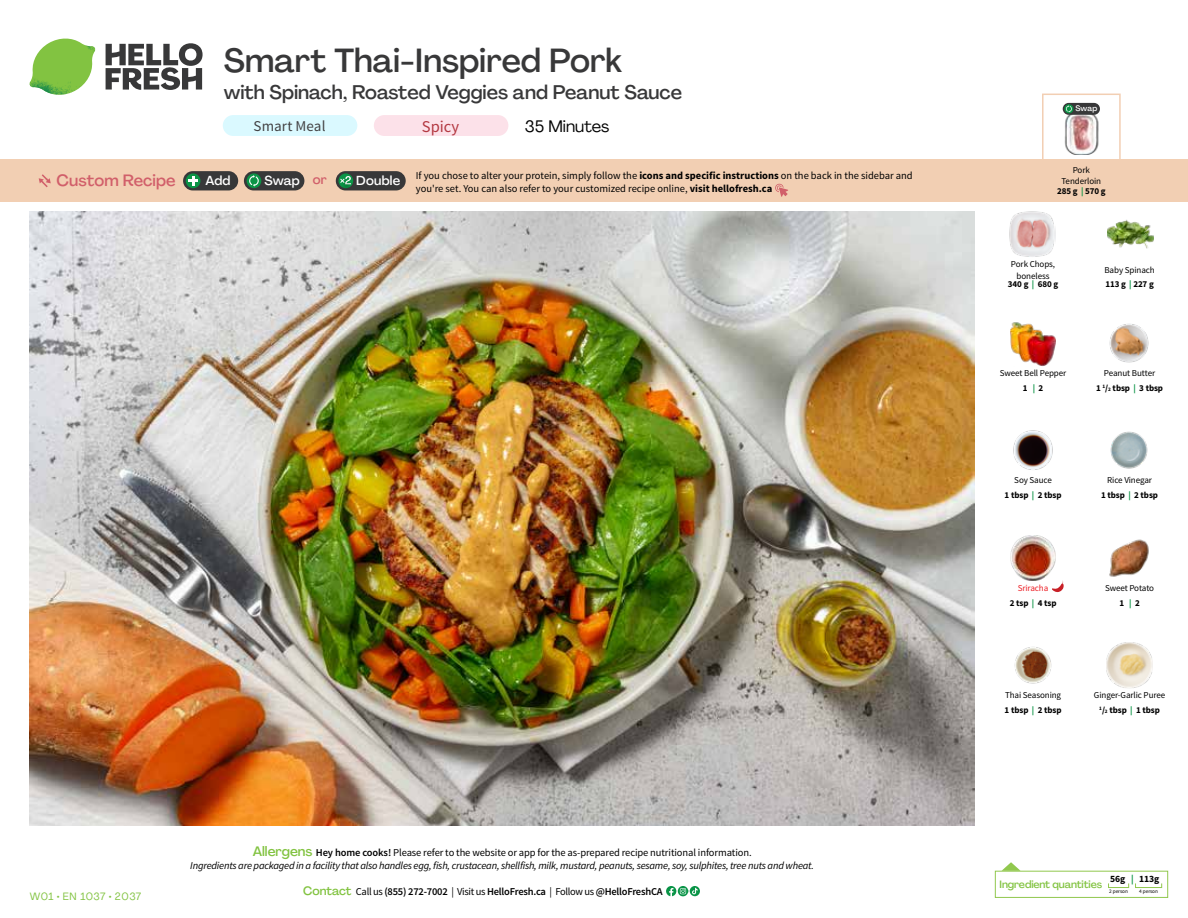
<style>
.page{position:relative;width:1188px;height:918px;background:#fff}
.page>*{position:absolute;margin:0;border:0;box-sizing:border-box;transform-origin:0 0}
.t1{font:500 33px "Agrandir";color:#383839}
.t2{font:500 19.5px "Agrandir";color:#383839}
.t3{font:16.5px "Agrandir";color:#000}
.t4{font:16.5px "Source Sans Pro";color:#b33841}
.t5{font:500 16.2px "Agrandir";color:#d15f6a}
.t6{font:15px "Source Sans Pro";color:#414042}
.t7{font:500 12.9px "Agrandir";letter-spacing:.015em;color:#fff}
.t8{font:italic 10.5px/13.5px "Source Sans Pro";letter-spacing:-.02em;color:#000;text-align:center}
.t9{font:10.5px "Source Sans Pro";color:#000}
.t10{font:600 10.5px "Source Sans Pro";letter-spacing:-.02em;color:#000}
.t11{font:500 10.5px "Agrandir";letter-spacing:-.01em;color:#82c341}
.t12{font:10.5px "Agrandir";letter-spacing:.05em;color:#82c341}
.t13{font:700 9.6px "Source Sans Pro";color:#000}
.t14{font:9px/14.9px "Source Sans Pro";letter-spacing:-.01em;color:#000;text-align:center}
.t15{font:700 9px/14.9px "Source Sans Pro";letter-spacing:-.01em;color:#000;text-align:center}
.t16{font:9px/14.9px "Source Sans Pro";letter-spacing:-.01em;color:#ed1d24;text-align:center}
.t17{font:500 7.95px "Agrandir";color:#fff}
.t18{font:5.25px "Source Sans Pro";letter-spacing:-.01em;color:#000}
.s1{color:#d15f6a}
.s2{color:#0b9446}
.s3{font-weight:700}
.s4{font-weight:700;color:#0b9446}
.s5{font-weight:700;font-size:5.25px}
.s6{font-weight:400}
.s7{font-weight:700;color:#000}
.s8{font-family:"Agrandir";font-weight:500;font-style:normal;font-size:13.5px;color:#82c341}
.s9{font-weight:600;font-style:normal}
.s10{font-style:normal}
.s11{font-family:"Agrandir";font-weight:500;font-size:12px;color:#82c341}
</style>
<div class="page">
<svg style="left:106px;top:43px;width:97px;height:47px"></svg>
<svg style="left:34px;top:39px;width:59px;height:38px"></svg>
<img style="left:65px;top:39px;width:30px;height:25px">
<img style="left:33px;top:60px;width:56px;height:10px">
<img style="left:29px;top:64px;width:58px;height:31px">
<img style="left:64px;top:70px;width:25px;height:24px">
<img style="left:30px;top:211px;width:945px;height:615px">
<svg style="left:690px;top:886px;width:10px;height:10px"></svg>
<svg style="left:666px;top:886px;width:32px;height:10px"></svg>
<svg style="left:1002px;top:862px;width:19px;height:9px"></svg>
<div style="left:995px;top:871px;width:173px;height:27px;border:1px solid #91c84e"></div>
<div style="left:1108px;top:883px;width:21px;height:5px;border:1px solid #91c84e"></div>
<div style="left:1135px;top:883px;width:27px;height:5px;border:1px solid #91c84e"></div>
<div style="left:374px;top:115px;width:134px;height:21px;background:#fce1e9;border-radius:10px"></div>
<img style="left:1011px;top:322px;width:45px;height:44px">
<img style="left:1109px;top:323px;width:40px;height:40px">
<img style="left:1013px;top:430px;width:40px;height:40px">
<img style="left:1110px;top:431px;width:38px;height:38px">
<img style="left:1011px;top:536px;width:45px;height:45px">
<img style="left:1109px;top:539px;width:40px;height:38px">
<img style="left:1014px;top:647px;width:38px;height:37px">
<img style="left:1108px;top:219px;width:45px;height:30px">
<img style="left:1010px;top:212px;width:45px;height:45px">
<img style="left:1107px;top:643px;width:45px;height:45px">
<svg style="left:1052px;top:581px;width:12px;height:12px"></svg>
<div style="left:0;top:160px;width:1188px;height:42px;background:#f2cfb3"></div>
<svg style="left:39px;top:174px;width:12px;height:13px"></svg>
<div style="left:336px;top:171px;width:70px;height:19px;background:#383839;border-radius:10px"></div>
<svg style="left:338px;top:173px;width:15px;height:15px"></svg>
<div style="left:341px;top:180px;width:11px;height:11px;background:#000;opacity:.35"></div>
<svg style="left:339px;top:176px;width:12px;height:8px"></svg>
<div style="left:244px;top:171px;width:60px;height:19px;background:#383839;border-radius:10px"></div>
<div style="left:247px;top:173px;width:14px;height:15px;background:#0b9446;border-radius:50%"></div>
<svg style="left:249px;top:175px;width:10px;height:12px"></svg>
<div style="left:183px;top:171px;width:55px;height:19px;background:#383839;border-radius:10px"></div>
<div style="left:186px;top:173px;width:14px;height:15px;background:#0b9446;border-radius:50%"></div>
<svg style="left:188px;top:176px;width:10px;height:10px"></svg>
<svg style="left:775px;top:183px;width:13px;height:14px"></svg>
<div style="left:1042px;top:94px;width:79px;height:69px;border:2px solid #f2cfb3"></div>
<img style="left:1063px;top:112px;width:36px;height:43px">
<div style="left:1063px;top:103px;width:37px;height:12px;background:#383839;border-radius:6px"></div>
<svg style="left:1064px;top:104px;width:9px;height:9px"></svg>
<svg style="left:1066px;top:105px;width:6px;height:7px"></svg>
<div style="left:223px;top:115px;width:134px;height:21px;background:#daf9ff;border-radius:10px"></div>
<h3 class="t5" style="left:56px;top:170px;width:121px">Custom Recipe</h3>
<h1 class="t1" style="left:224px;top:40px;width:400px">Smart Thai-Inspired Pork</h1>
<h2 class="t2" style="left:224px;top:80px;width:460px">with Spinach, Roasted Veggies and Peanut Sauce</h2>
<h3 class="t3" style="left:525px;top:116px;width:86px">35 Minutes</h3>
<h3 class="t4" style="left:422px;top:116px;width:39px">Spicy</h3>
<h3 class="t6" style="left:254px;top:117px;width:73px">Smart Meal</h3>
<p class="t17" style="left:1075px;top:104px;width:24px">Swap</p>
<p class="t7" style="left:205px;top:172px;width:27px">Add</p>
<p class="t7" style="left:264px;top:172px;width:64px">Swap <span class="s1">or</span></p>
<p class="t7" style="left:356px;top:172px;width:45px">Double</p>
<p class="t14" style="left:1062px;top:164px;width:41px;line-height:11.6px">Pork<br>Tenderloin</p>
<p class="t15" style="left:1057px;top:183px;width:50px">285 g <span class="s2">|</span> 570 g</p>
<p class="t9" style="left:416px;top:169px;width:498px">If you chose to alter your protein, simply follow the <span class="s3">icons and specific instructions</span> on the back in the sidebar and</p>
<p class="t9" style="left:416px;top:182px;width:358px">you're set. You can also refer to your customized recipe online, <span class="s3">visit hellofresh.ca</span></p>
<p class="t14" style="left:1011px;top:259px;width:46px;line-height:11.6px">Pork Chops, boneless</p>
<p class="t15" style="left:1008px;top:277px;width:52px">340 g <span class="s2">|</span> 680 g</p>
<p class="t14" style="left:1104px;top:263px;width:52px;line-height:13.8px;text-align:left">Baby Spinach<br><span class="s3">113 g</span> <span class="s4">|</span> <span class="s3">227 g</span></p>
<p class="t14" style="left:1000px;top:366px;width:68px">Sweet Bell Pepper<br><span class="s3">1</span> <span class="s4">|</span> <span class="s3">2</span></p>
<p class="t14" style="left:1096px;top:366px;width:69px">Peanut Butter<br><span class="s3">1</span> <sup>1</sup><span class="s3">/</span><span class="s5">2</span> <span class="s3">tbsp</span> <span class="s4">|</span> <span class="s3">3 tbsp</span></p>
<p class="t15" style="left:1005px;top:473px;width:58px"><span class="s6">Soy Sauce<br></span>1 tbsp <span class="s2">|</span> 2 tbsp</p>
<p class="t14" style="left:1101px;top:473px;width:58px">Rice Vinegar<br><span class="s3">1 tbsp</span> <span class="s4">|</span> <span class="s3">2 tbsp</span></p>
<p class="t16" style="left:1010px;top:581px;width:48px">Sriracha<br><span class="s7">2 tsp</span> <span class="s4">|</span> <span class="s7">4 tsp</span></p>
<p class="t14" style="left:1105px;top:581px;width:51px">Sweet Potato<br><span class="s3">1</span> <span class="s4">|</span> <span class="s3">2</span></p>
<p class="t14" style="left:1005px;top:688px;width:58px;text-align:left">Thai Seasoning<br><span class="s3">1 tbsp</span> <span class="s4">|</span> <span class="s3">2 tbsp</span></p>
<p class="t14" style="left:1094px;top:688px;width:73px">Ginger-Garlic Puree<br><sup>1</sup><span class="s3">/</span><span class="s5">2</span> <span class="s3">tbsp</span> <span class="s4">|</span> <span class="s3">1 tbsp</span></p>
<p class="t12" style="left:30px;top:890px;width:113px">W01 • EN 1037 • 2037</p>
<p class="t8" style="left:190px;top:846px;width:625px"><span class="s8">Allergens</span> <span class="s9">Hey home cooks!</span> <span class="s10">Please refer to the website or app for the as-prepared recipe nutritional information.<br></span>Ingredients are packaged in a facility that also handles egg, fish, crustacean, shellfish, milk, mustard, peanuts, sesame, soy, sulphites, tree nuts and wheat.</p>
<p class="t10" style="left:303px;top:885px;width:361px"><span class="s11">Contact</span> <span class="s6">Call us</span> (855) 272-7002 <span class="s6">| Visit us</span> HelloFresh.ca <span class="s6">| Follow us</span> @HelloFreshCA</p>
<p class="t13" style="left:1110px;top:873px;width:50px">56g <span class="s2">|</span> 113g</p>
<p class="t18" style="left:1109px;top:888px;width:20px">2 person</p>
<p class="t18" style="left:1139px;top:888px;width:20px">4 person</p>
<p class="t11" style="left:1000px;top:878px;width:104px">Ingredient quantities</p>
</div>
